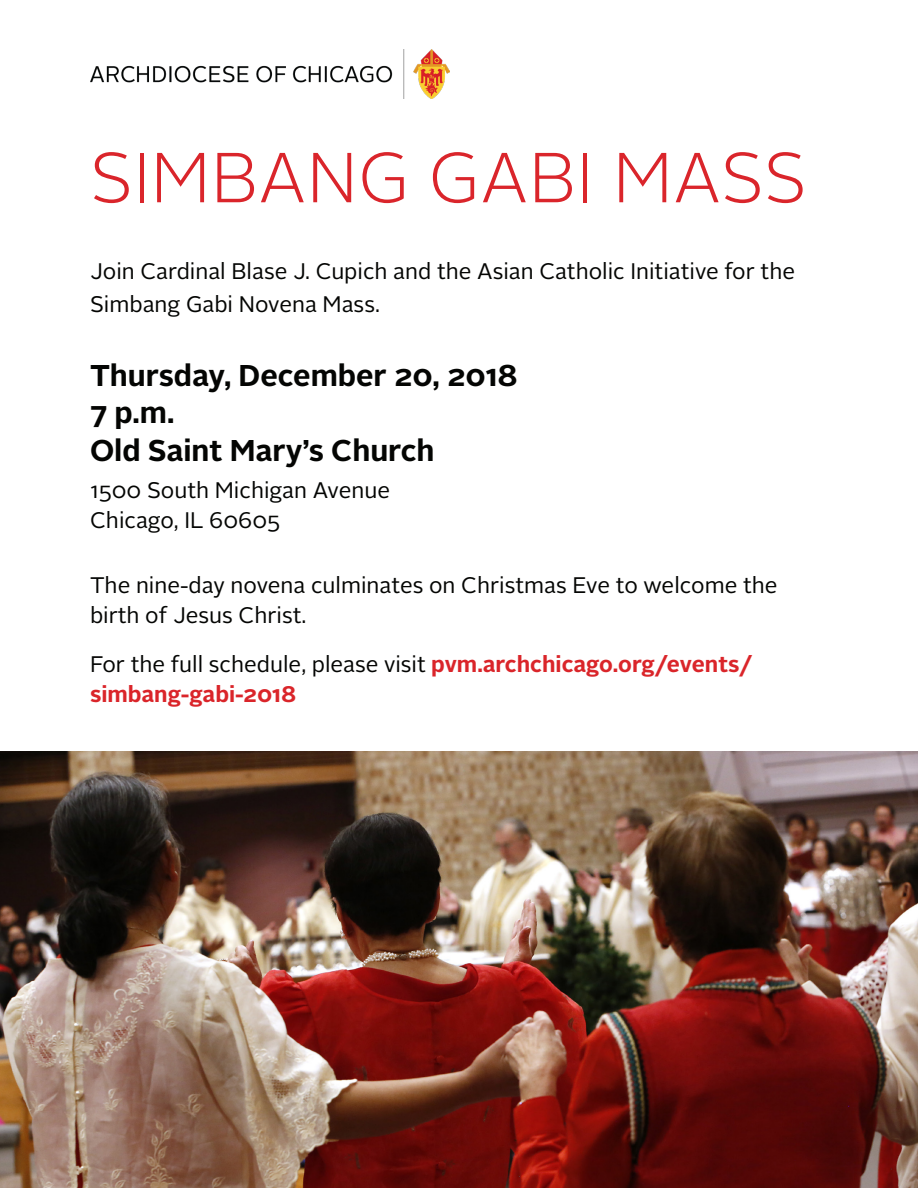
<style>
.page{position:relative;width:918px;height:1188px;background:#fff}
.page>*{position:absolute;margin:0;border:0;box-sizing:border-box;transform-origin:0 0}
.t1{font:300 70.5px "Alright Sans";letter-spacing:.01em;color:#da252b}
.t2{font:700 30px "Alright Sans";color:#040503}
.t3{font:22.5px/33px "Alright Sans";color:#040503}
.t4{font:700 22.5px/30px "Alright Sans";color:#da252a}
.s1{font-weight:400;color:#040503}
</style>
<div class="page">
<img style="left:90px;top:50px;width:360px;height:49px">
<img style="left:0;top:752px;width:918px;height:436px">
<p class="t1" style="left:90px;top:130px;width:718px">SIMBANG GABI MASS</p>
<p class="t3" style="left:90px;top:255px;width:707px">Join Cardinal Blase J. Cupich and the Asian Catholic Initiative for the<br>Simbang Gabi Novena Mass.</p>
<p class="t2" style="left:90px;top:354px;width:429px">Thursday, December 20, 2018</p>
<p class="t2" style="left:90px;top:392px;width:86px">7 p.m.</p>
<p class="t2" style="left:90px;top:429px;width:346px">Old Saint Mary’s Church</p>
<p class="t3" style="left:90px;top:474px;width:302px">1500 South Michigan Avenue</p>
<p class="t3" style="left:90px;top:504px;width:192px">Chicago, IL 60605</p>
<p class="t3" style="left:90px;top:571px;width:689px;line-height:30px">The nine-day novena culminates on Christmas Eve to welcome the birth of Jesus Christ.</p>
<p class="t4" style="left:90px;top:649px;width:663px"><span class="s1">For the full schedule, please visit</span> pvm.archchicago.org/events/ simbang-gabi-2018</p>
</div>
